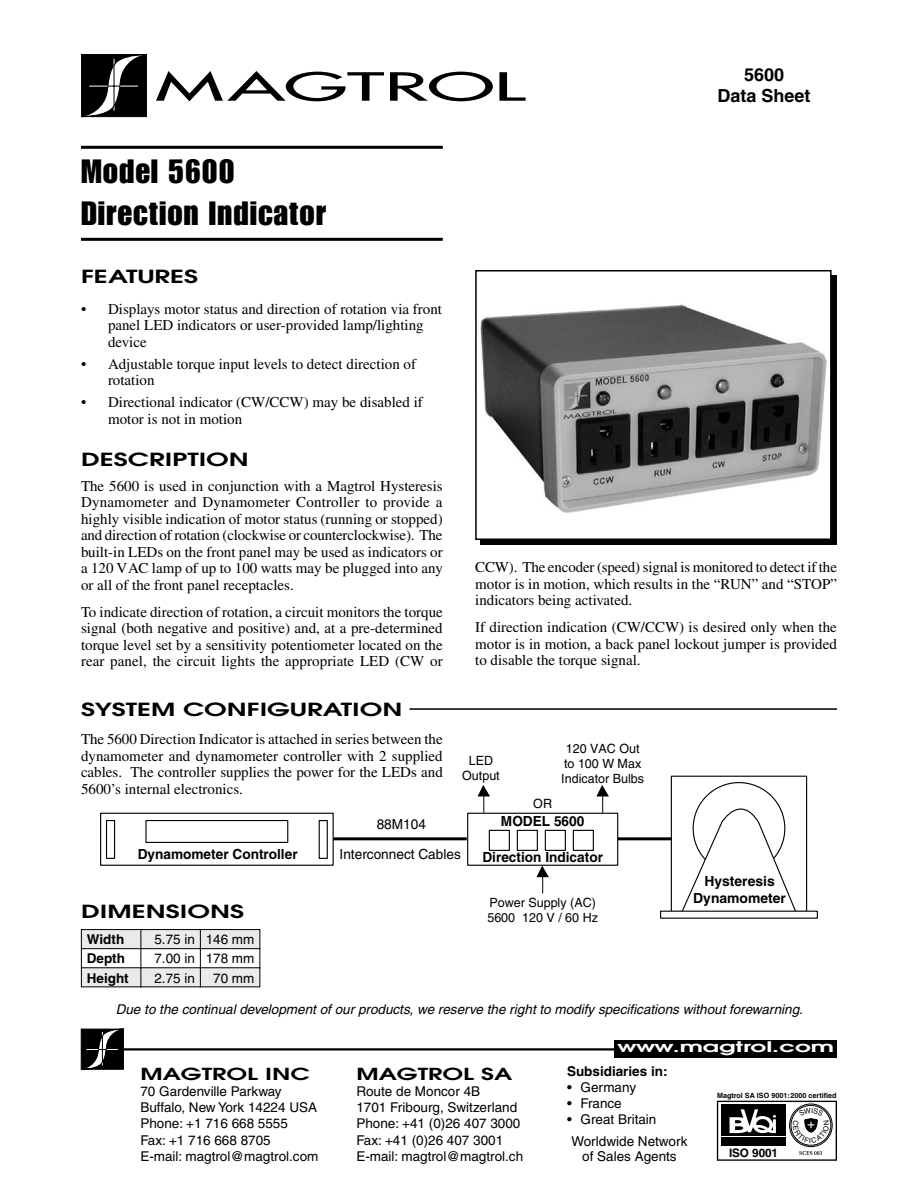
<style>
.page{position:relative;width:918px;height:1188px;background:#fff}
.page>*{position:absolute;margin:0;border:0;box-sizing:border-box;transform-origin:0 0}
.t1{font:37.8px "Futura";letter-spacing:-.005em;color:#000;scale:2.14 1}
.t2{font:33px/42px "Impact";letter-spacing:.03em;color:#000}
.t3{font:600 18px "Avant Garde";color:#000;scale:1.5 1}
.t4{font:700 18px/21.6px "Helvetica";color:#000;text-align:center}
.t5{font:600 16.5px "Avant Garde";color:#000;scale:1.5 1}
.t6{font:15px/16.5px "Times";color:#000;text-align:justify}
.t7{font:600 14.55px "Avant Garde";color:#fff;scale:1.7 1}
.t8{font:700 13.95px/17px "Helvetica";color:#000;text-align:center}
.t9{font:13.95px "Helvetica";color:#000}
.t10{font:13.5px/16.2px "Helvetica";color:#000}
.t11{font:italic 13.5px "Helvetica";color:#000}
.t12{font:700 13.5px "Helvetica";color:#000}
.t13{font:12.75px/15px "Helvetica";color:#000;text-align:center}
.t14{font:700 11.7px "Helvetica";letter-spacing:-.005em;color:#000}
.t15{font:700 7.2px "Helvetica";color:#000}
</style>
<div class="page">
<hr style="left:81px;top:146px;width:362px;height:3px;background:#000">
<hr style="left:81px;top:238px;width:362px;height:3px;background:#000">
<svg style="left:81px;top:54px;width:66px;height:63px;background:#282828"></svg>
<svg style="left:81px;top:1029px;width:43px;height:40px;background:#262626"></svg>
<hr style="left:121px;top:1048px;width:503px;height:3px;background:#000">
<div style="left:614px;top:1041px;width:223px;height:17px;background:#000"></div>
<div style="left:721px;top:1105px;width:65px;height:31px;background:#000"></div>
<div style="left:721px;top:1137px;width:65px;height:9px;background:#000"></div>
<svg style="left:730px;top:1109px;width:46px;height:25px"></svg>
<div style="left:717px;top:1101px;width:120px;height:60px;border:1px solid #000"></div>
<hr style="left:410px;top:708px;width:427px;height:2px;background:#000">
<svg style="left:81px;top:929px;width:180px;height:58px"></svg>
<hr style="left:81px;top:986px;width:60px;height:1px;background:#000">
<hr style="left:141px;top:986px;width:59px;height:1px;background:#000">
<hr style="left:201px;top:986px;width:59px;height:1px;background:#000">
<div style="left:481px;top:275px;width:356px;height:270px;background:#000"></div>
<div style="left:476px;top:271px;width:355px;height:268px;background:#fff"></div>
<img style="left:480px;top:304px;width:347px;height:209px">
<div style="left:475px;top:270px;width:357px;height:270px;border:2px solid #000"></div>
<hr style="left:618px;top:837px;width:53px;height:3px;background:#000">
<svg style="left:670px;top:775px;width:138px;height:136px"></svg>
<svg style="left:100px;top:785px;width:519px;height:108px"></svg>
<svg style="left:789px;top:1103px;width:44px;height:52px"></svg>
<h1 class="t1" style="left:155px;top:62px;width:174px">MAGTROL</h1>
<h2 class="t2" style="left:81px;top:149px;width:247px">Model 5600<br>Direction Indicator</h2>
<p class="t4" style="left:718px;top:63px;width:95px">5600<br>Data Sheet</p>
<p class="t3" style="left:81px;top:265px;width:80px">FEATURES</p>
<p class="t6" style="left:108px;top:301px;width:336px;text-align:left;text-indent:-27px">• Displays motor status and direction of rotation via front panel LED indicators or user-provided lamp/lighting device</p>
<p class="t6" style="left:108px;top:355px;width:310px;text-indent:-27px">• Adjustable torque input levels to detect direction of rotation</p>
<p class="t6" style="left:108px;top:394px;width:316px;text-indent:-27px">• Directional indicator (CW/CCW) may be disabled if motor is not in motion</p>
<p class="t3" style="left:81px;top:447px;width:113px">DESCRIPTION</p>
<p class="t6" style="left:81px;top:477px;width:363px">The 5600 is used in conjunction with a Magtrol Hysteresis Dynamometer and Dynamometer Controller to provide a highly visible indication of motor status (running or stopped) and direction of rotation (clockwise or counterclockwise). The built-in LEDs on the front panel may be used as indicators or a 120 V AC lamp of up to 100 watts may be plugged into any or all of the front panel receptacles.</p>
<p class="t6" style="left:81px;top:604px;width:363px">To indicate direction of rotation, a circuit monitors the torque signal (both negative and positive) and, at a pre-determined torque level set by a sensitivity potentiometer located on the rear panel, the circuit lights the appropriate LED (CW or</p>
<p class="t3" style="left:81px;top:697px;width:216px">SYSTEM CONFIGURATION</p>
<p class="t6" style="left:81px;top:731px;width:363px">The 5600 Direction Indicator is attached in series between the dynamometer and dynamometer controller with 2 supplied cables. The controller supplies the power for the LEDs and 5600’s internal electronics.</p>
<p class="t6" style="left:475px;top:559px;width:363px">CCW). The encoder (speed) signal is monitored to detect if the motor is in motion, which results in the “RUN” and “STOP” indicators being activated.</p>
<p class="t6" style="left:475px;top:619px;width:363px">If direction indication (CW/CCW) is desired only when the motor is in motion, a back panel lockout jumper is provided to disable the torque signal.</p>
<p class="t13" style="left:462px;top:753px;width:39px">LED<br>Output</p>
<p class="t13" style="left:533px;top:796px;width:20px">OR</p>
<p class="t13" style="left:561px;top:741px;width:84px">120 VAC Out to 100 W Max<br>Indicator Bulbs</p>
<p class="t8" style="left:138px;top:845px;width:161px">Dynamometer Controller</p>
<p class="t3" style="left:81px;top:900px;width:110px">DIMENSIONS</p>
<p class="t12" style="left:87px;top:931px;width:39px">Width</p>
<p class="t10" style="left:154px;top:931px;width:102px">5.75 in 146 mm</p>
<p class="t12" style="left:87px;top:950px;width:40px">Depth</p>
<p class="t10" style="left:154px;top:951px;width:102px">7.00 in 178 mm</p>
<p class="t12" style="left:87px;top:970px;width:43px">Height</p>
<p class="t10" style="left:154px;top:970px;width:42px">2.75 in</p>
<p class="t10" style="left:213px;top:970px;width:43px">70 mm</p>
<p class="t9" style="left:377px;top:816px;width:51px">88M104</p>
<p class="t9" style="left:340px;top:847px;width:123px">Interconnect Cables</p>
<p class="t8" style="left:501px;top:813px;width:85px">MODEL 5600</p>
<p class="t8" style="left:482px;top:849px;width:122px">Direction Indicator</p>
<p class="t13" style="left:487px;top:895px;width:112px;text-align:left">Power Supply (AC)<br>5600 120 V / 60 Hz</p>
<p class="t8" style="left:693px;top:873px;width:94px">Hysteresis<br>Dynamometer</p>
<p class="t11" style="left:116px;top:1002px;width:689px">Due to the continual development of our products, we reserve the right to modify specifications without forewarning.</p>
<p class="t5" style="left:140px;top:1063px;width:114px">MAGTROL INC</p>
<p class="t10" style="left:140px;top:1083px;width:180px">70 Gardenville Parkway<br>Buffalo, New York 14224 USA<br>Phone: +1 716 668 5555<br>Fax: +1 716 668 8705<br>E-mail: magtrol@magtrol.com</p>
<p class="t5" style="left:356px;top:1063px;width:105px">MAGTROL SA</p>
<p class="t10" style="left:356px;top:1083px;width:168px">Route de Moncor 4B<br>1701 Fribourg, Switzerland<br>Phone: +41 (0)26 407 3000<br>Fax: +41 (0)26 407 3001<br>E-mail: magtrol@magtrol.ch</p>
<p class="t7" style="left:617px;top:1038px;width:129px">www.magtrol.com</p>
<p class="t12" style="left:567px;top:1063px;width:102px">Subsidiaries in:</p>
<p class="t10" style="left:567px;top:1079px;width:71px">• Germany</p>
<p class="t10" style="left:567px;top:1095px;width:56px">• France</p>
<p class="t10" style="left:571px;top:1109px;width:118px;line-height:21.6px;text-indent:-4px">• Great Britain<br>Worldwide Network</p>
<p class="t10" style="left:582px;top:1148px;width:96px">of Sales Agents</p>
<p class="t15" style="left:717px;top:1091px;width:121px">Magtrol SA ISO 9001:2000 certified</p>
<p class="t14" style="left:729px;top:1146px;width:50px">ISO 9001</p>
</div>
